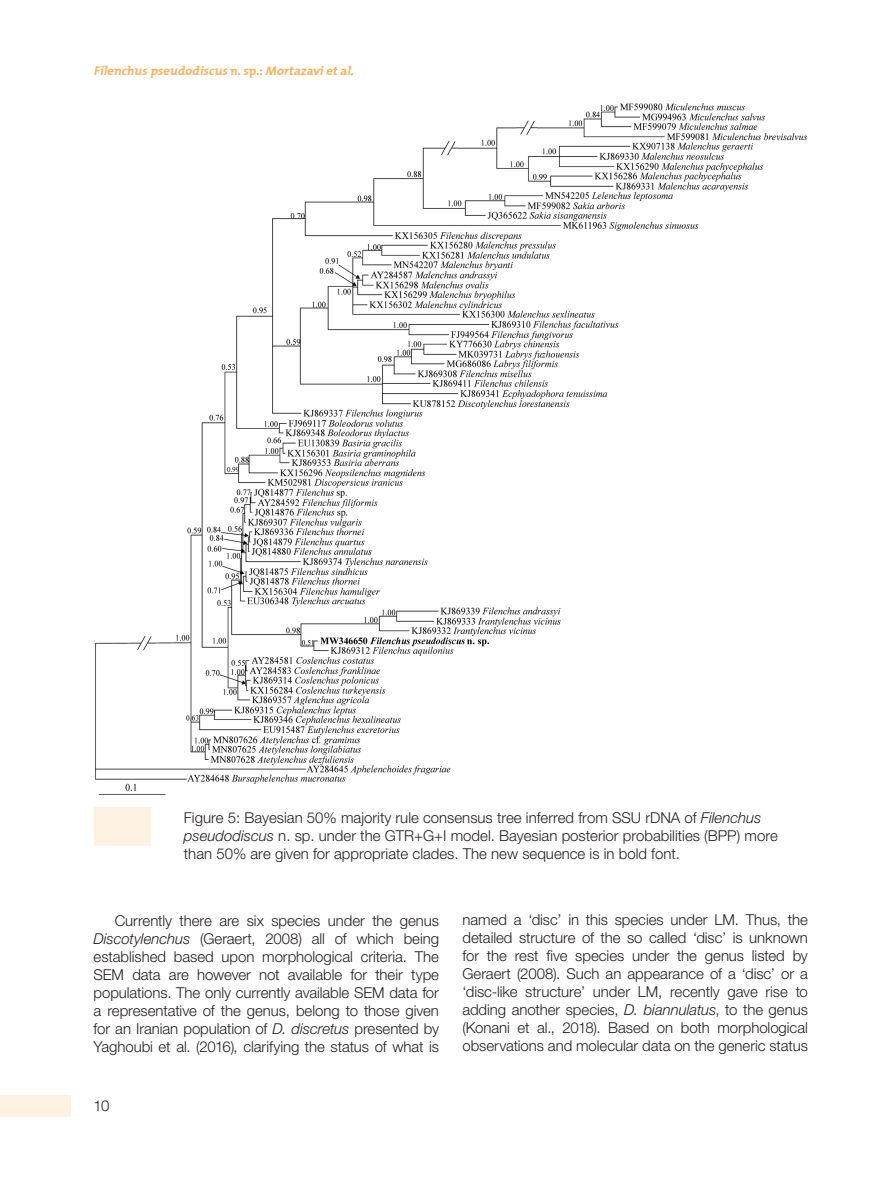
<style>
.page{position:relative;width:893px;height:1178px;background:#fff}
.page>*{position:absolute;margin:0;border:0;box-sizing:border-box;transform-origin:0 0}
.pPara{font:300 15px/18px "Helvetica Neue LT Pro";letter-spacing:-.005em;color:#231f20;text-align:justify}
.pfigure_caption2{font:300 15px/18px "Helvetica Neue LT Pro";color:#231f20}
.t1{font:italic 700 12.75px "The Mix Plain";color:#fab05f}
.s1{font-style:normal}
.s2{font-family:"Helvetica Neue LT Std";font-style:italic}
</style>
<div class="page">
<div style="left:0;top:1095px;width:70px;height:21px;background:#fef2e3"></div>
<img style="left:95px;top:104px;width:711px;height:687px">
<div style="left:94px;top:807px;width:57px;height:39px;background:#fef2e3"></div>
<p class="t1" style="left:94px;top:60px;width:265px">Filenchuspseudodiscus<span class="s1">n . s p . :</span> Mortazavietal.</p>
<p class="pfigure_caption2" style="left:184px;top:808px;width:595px">Figure 5: Bayesian 50% majority rule consensus tree inferred from SSU rDNA of <span class="s2">Filenchus pseudodiscus</span> n. sp. under the GTR+G+I model. Bayesian posterior probabilities (BPP) more than 50% are given for appropriate clades. The new sequence is in bold font.</p>
<p class="pPara" style="left:94px;top:912px;width:347px;text-indent:21px">Currently there are six species under the genus <span class="s2">Discotylenchus</span> (Geraert, 2008) all of which being established based upon morphological criteria. The SEM data are however not available for their type populations. The only currently available SEM data for a representative of the genus, belong to those given for an Iranian population of <span class="s2">D. discretus</span> presented by Yaghoubi et al. (2016), clarifying the status of what is</p>
<p class="pPara" style="left:462px;top:911px;width:347px">named a ‘disc’ in this species under LM. Thus, the detailed structure of the so called ‘disc’ is unknown for the rest five species under the genus listed by Geraert (2008). Such an appearance of a ‘disc’ or a ‘disc-like structure’ under LM, recently gave rise to adding another species, <span class="s2">D. biannulatus</span>, to the genus (Konani et al., 2018). Based on both morphological observations and molecular data on the generic status</p>
<p class="pPara" style="left:94px;top:1096px;width:17px">10</p>
</div>
